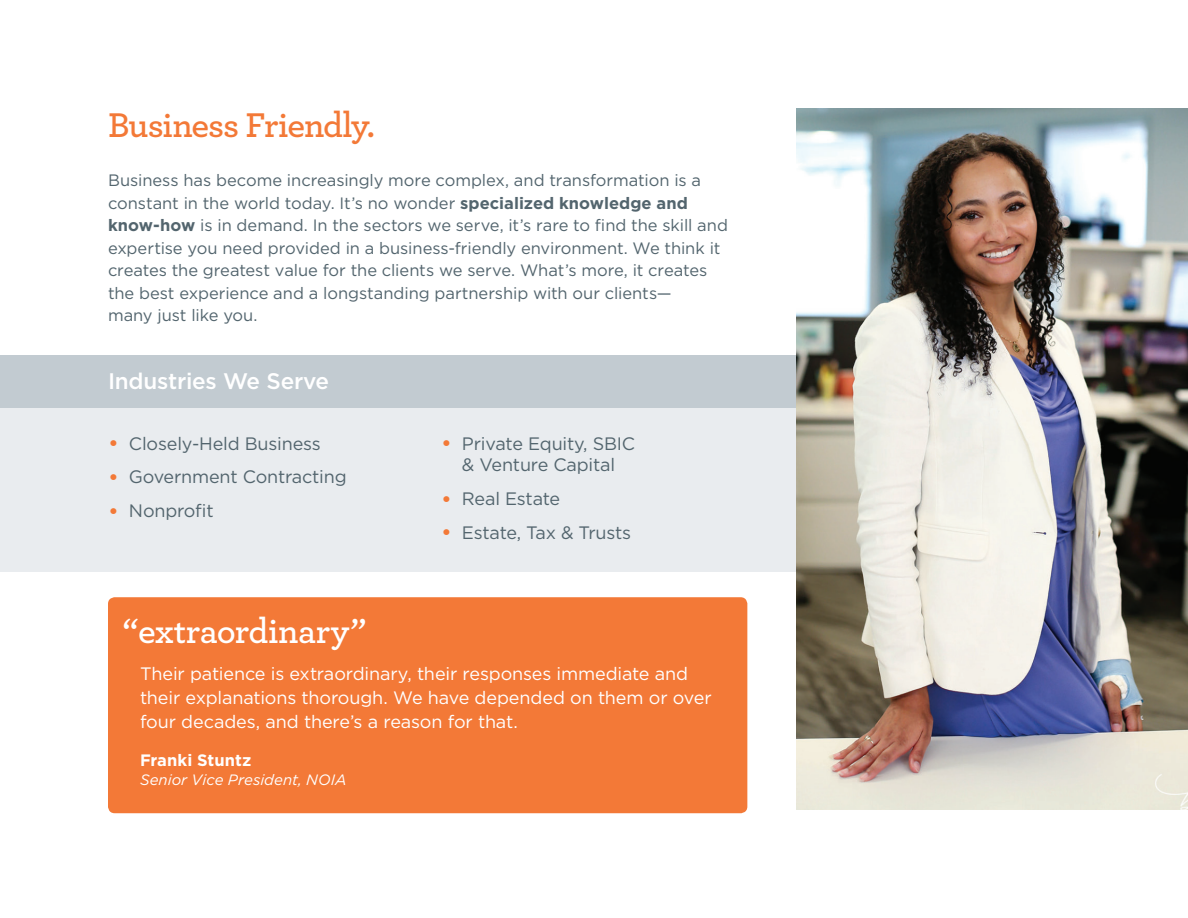
<style>
.page{position:relative;width:1188px;height:918px;background:#fff}
.page>*{position:absolute;margin:0;border:0;box-sizing:border-box;transform-origin:0 0}
.t1{font:600 36px "Archer";letter-spacing:-.03em;color:#f37937}
.t2{font:600 36px "Archer";letter-spacing:-.015em;color:#fff}
.t3{font:500 22.5px "Gotham";letter-spacing:-.01em;color:#fff}
.t4{font:18px/24px "Gotham";letter-spacing:-.005em;color:#fff}
.t5{font:18px/21.6px "Gotham";letter-spacing:-.01em;color:#53656e;text-align:center}
.t6{font:16.5px/22.5px "Gotham";letter-spacing:-.005em;color:#53656e}
.t7{font:700 16.5px "Gotham";letter-spacing:.005em;color:#fff}
.t8{font:italic 15px "Gotham";color:#fff}
.s1{font-weight:700}
.s2{font-size:22.5px;color:#f37937}
</style>
<div class="page">
<div style="left:0;top:355px;width:796px;height:216px;background:#e9ecef"></div>
<div style="left:0;top:355px;width:796px;height:53px;background:#c2cbd1"></div>
<img style="left:796px;top:108px;width:392px;height:702px">
<div style="left:108px;top:597px;width:639px;height:216px;background:#f37937;border-radius:7px"></div>
<h1 class="t1" style="left:108px;top:98px;width:269px">Business Friendly.</h1>
<p class="t6" style="left:108px;top:169px;width:622px">Business has become increasingly more complex, and transformation is a constant in the world today. It’s no wonder <span class="s1">specialized knowledge and know-how</span> is in demand. In the sectors we serve, it’s rare to find the skill and expertise you need provided in a business-friendly environment. We think it creates the greatest value for the clients we serve. What’s more, it creates the best experience and a longstanding partnership with our clients—<br>many just like you.</p>
<h2 class="t3" style="left:108px;top:368px;width:223px">Industries We Serve</h2>
<p class="t5" style="left:108px;top:432px;width:214px"><span class="s2">•</span> Closely-Held Business</p>
<p class="t5" style="left:108px;top:466px;width:240px"><span class="s2">•</span> Government Contracting</p>
<p class="t5" style="left:108px;top:500px;width:107px"><span class="s2">•</span> Nonprofit</p>
<p class="t5" style="left:441px;top:432px;width:196px"><span class="s2">•</span> Private Equity, SBIC &amp; Venture Capital</p>
<p class="t5" style="left:441px;top:488px;width:121px"><span class="s2">•</span> Real Estate</p>
<p class="t5" style="left:441px;top:521px;width:192px"><span class="s2">•</span> Estate, Tax &amp; Trusts</p>
<h1 class="t2" style="left:123px;top:604px;width:245px">“extraordinary”</h1>
<p class="t4" style="left:140px;top:662px;width:573px">Their patience is extraordinary, their responses immediate and their explanations thorough. We have depended on them or over four decades, and there’s a reason for that.</p>
<p class="t7" style="left:140px;top:751px;width:113px">Franki Stuntz</p>
<p class="t8" style="left:140px;top:772px;width:208px">Senior Vice President, NOIA</p>
</div>
